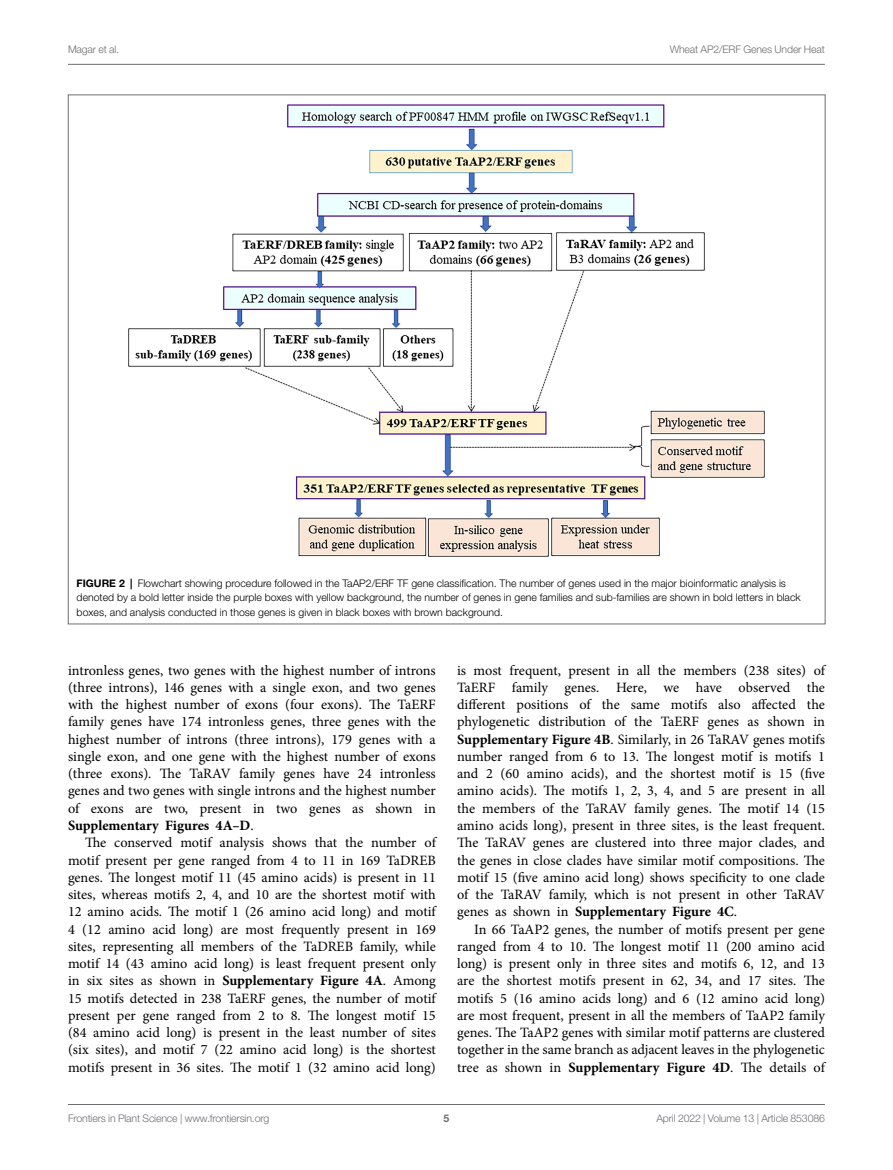
<style>
.page{position:relative;width:893px;height:1170px;background:#fff}
.page>*{position:absolute;margin:0;border:0;box-sizing:border-box;transform-origin:0 0}
.TEXT{font:14.25px/17.2px "Minion Pro";letter-spacing:-.005em;color:#000;text-align:justify}
.FIG_LEG{font:300 10.5px/14.2px "Helvetica Neue LT Std";color:#000}
.t1{font:300 10.5px "Helvetica Neue LT Std";letter-spacing:-.015em;color:#6d6e71}
.t2{font:700 10.5px "Helvetica Neue LT Std";color:#6d6e71}
.s1{font-weight:700}
</style>
<div class="page">
<hr style="left:68px;top:64px;width:757px;height:1px;background:#6d6e71">
<hr style="left:68px;top:1104px;width:757px;height:1px;background:#6d6e71">
<img style="left:128px;top:104px;width:637px;height:453px">
<p class="t1" style="left:68px;top:42px;width:53px">Magar et al.</p>
<p class="t1" style="left:670px;top:42px;width:157px">Wheat AP2/ERF Genes Under Heat</p>
<p class="FIG_LEG" style="left:77px;top:576px;width:726px"><span class="s1">FIGURE 2 |</span> Flowchart showing procedure followed in the TaAP2/ERF TF gene classification. The number of genes used in the major bioinformatic analysis is denoted by a bold letter inside the purple boxes with yellow background, the number of genes in gene families and sub-families are shown in bold letters in black boxes, and analysis conducted in those genes is given in black boxes with brown background.</p>
<p class="TEXT" style="left:68px;top:661px;width:369px">intronless genes, two genes with the highest number of introns (three introns), 146 genes with a single exon, and two genes with the highest number of exons (four exons). The TaERF family genes have 174 intronless genes, three genes with the highest number of introns (three introns), 179 genes with a single exon, and one gene with the highest number of exons (three exons). The TaRAV family genes have 24 intronless genes and two genes with single introns and the highest number of exons are two, present in two genes as shown in <span class="s1">Supplementary Figures 4A–D</span>.</p>
<p class="TEXT" style="left:68px;top:834px;width:369px;text-indent:17px">The conserved motif analysis shows that the number of motif present per gene ranged from 4 to 11 in 169 TaDREB genes. The longest motif 11 (45 amino acids) is present in 11 sites, whereas motifs 2, 4, and 10 are the shortest motif with 12 amino acids. The motif 1 (26 amino acid long) and motif 4 (12 amino acid long) are most frequently present in 169 sites, representing all members of the TaDREB family, while motif 14 (43 amino acid long) is least frequent present only in six sites as shown in <span class="s1">Supplementary Figure 4A</span>. Among 15 motifs detected in 238 TaERF genes, the number of motif present per gene ranged from 2 to 8. The longest motif 15 (84 amino acid long) is present in the least number of sites (six sites), and motif 7 (22 amino acid long) is the shortest motifs present in 36 sites. The motif 1 (32 amino acid long)</p>
<p class="TEXT" style="left:457px;top:661px;width:369px">is most frequent, present in all the members (238 sites) of TaERF family genes. Here, we have observed the different positions of the same motifs also affected the phylogenetic distribution of the TaERF genes as shown in <span class="s1">Supplementary Figure 4B</span>. Similarly, in 26 TaRAV genes motifs number ranged from 6 to 13. The longest motif is motifs 1 and 2 (60 amino acids), and the shortest motif is 15 (five amino acids). The motifs 1, 2, 3, 4, and 5 are present in all the members of the TaRAV family genes. The motif 14 (15 amino acids long), present in three sites, is the least frequent.<br>The TaRAV genes are clustered into three major clades, and the genes in close clades have similar motif compositions. The motif 15 (five amino acid long) shows specificity to one clade of the TaRAV family, which is not present in other TaRAV genes as shown in <span class="s1">Supplementary Figure 4C</span>.</p>
<p class="TEXT" style="left:457px;top:920px;width:369px;text-indent:17px">In 66 TaAP2 genes, the number of motifs present per gene ranged from 4 to 10. The longest motif 11 (200 amino acid long) is present only in three sites and motifs 6, 12, and 13 are the shortest motifs present in 62, 34, and 17 sites. The motifs 5 (16 amino acids long) and 6 (12 amino acid long) are most frequent, present in all the members of TaAP2 family genes. The TaAP2 genes with similar motif patterns are clustered together in the same branch as adjacent leaves in the phylogenetic tree as shown in <span class="s1">Supplementary Figure 4D</span>. The details of</p>
<p class="t1" style="left:68px;top:1111px;width:203px">Frontiers in Plant Science | www.frontiersin.org</p>
<p class="t2" style="left:444px;top:1111px;width:7px">5</p>
<p class="t1" style="left:656px;top:1111px;width:170px">April 2022 | Volume 13 | Article 853086</p>
</div>
